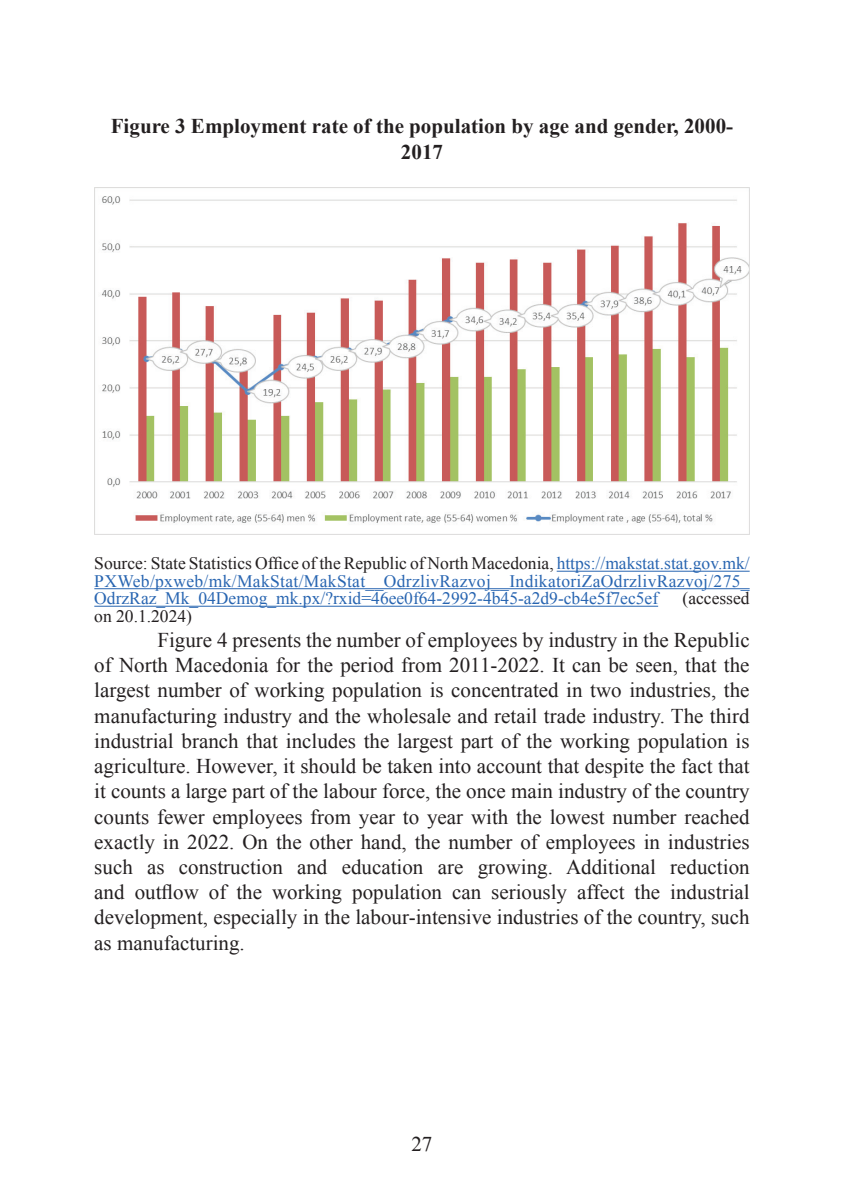
<style>
.page{position:relative;width:844px;height:1191px;background:#fff}
.page>*{position:absolute;margin:0;border:0;box-sizing:border-box;transform-origin:0 0}
.t1{font:21px/25.2px "Times New Roman t";color:#231f20;text-align:justify}
.t2{font:700 21px/25.2px "Times New Roman t";color:#231f20;text-align:center}
.t3{font:17.5px/17.5px "Times New Roman t";color:#2865b1;text-align:justify}
.t4{font:17.5px "Times New Roman t";color:#231f20}
.s1{color:#231f20}
</style>
<div class="page">
<hr style="left:556px;top:571px;width:193px;height:1px;background:#2865b1">
<hr style="left:94px;top:588px;width:655px;height:1px;background:#2865b1">
<hr style="left:94px;top:606px;width:564px;height:1px;background:#2865b1">
<img style="left:94px;top:188px;width:655px;height:346px">
<p class="t2" style="left:111px;top:113px;width:623px">Figure 3 Employment rate of the population by age and gender, 2000-<br>2017</p>
<p class="t3" style="left:94px;top:554px;width:656px"><span class="s1">Source: State Statistics Office of the Republic of North Macedonia,</span> https://makstat.stat.gov.mk/ PXWeb/pxweb/mk/MakStat/MakStat__OdrzlivRazvoj__IndikatoriZaOdrzlivRazvoj/275_ OdrzRaz_Mk_04Demog_mk.px/?rxid=46ee0f64-2992-4b45-a2d9-cb4e5f7ec5ef</p>
<p class="t4" style="left:682px;top:586px;width:69px">(accessed</p>
<p class="t4" style="left:94px;top:604px;width:99px">on 20.1.2024)</p>
<p class="t1" style="left:94px;top:627px;width:656px;text-indent:63px">Figure 4 presents the number of employees by industry in the Republic of North Macedonia for the period from 2011-2022. It can be seen, that the largest number of working population is concentrated in two industries, the manufacturing industry and the wholesale and retail trade industry. The third industrial branch that includes the largest part of the working population is agriculture. However, it should be taken into account that despite the fact that it counts a large part of the labour force, the once main industry of the country counts fewer employees from year to year with the lowest number reached exactly in 2022. On the other hand, the number of employees in industries such as construction and education are growing. Additional reduction and outflow of the working population can seriously affect the industrial development, especially in the labour-intensive industries of the country, such as manufacturing.</p>
<p class="t1" style="left:411px;top:1131px;width:22px">27</p>
</div>
